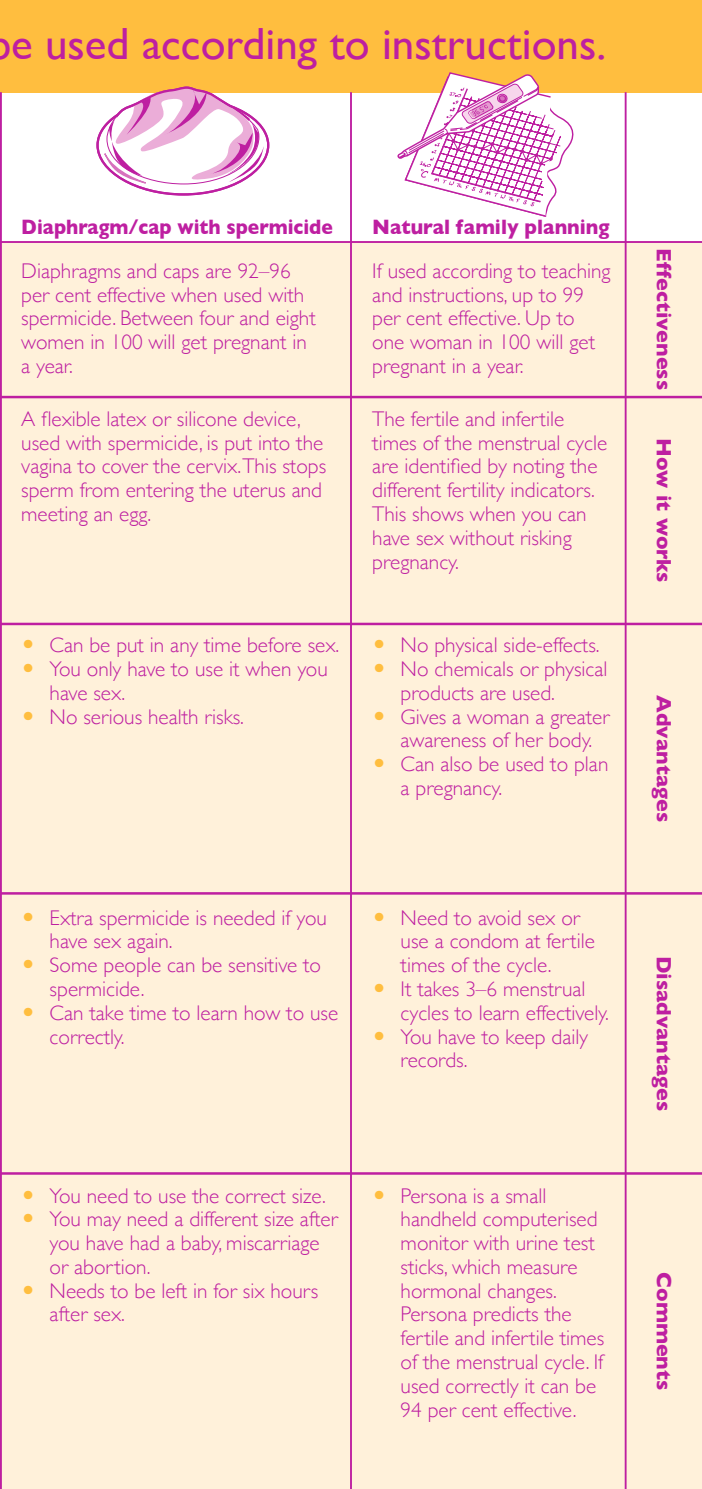
<style>
.page{position:relative;width:702px;height:1489px;background:#fff}
.page>*{position:absolute;margin:0;border:0;box-sizing:border-box;transform-origin:0 0}
.t1{font:45px "Gill Sans";color:#be1fa1}
.Main_Body_bullet_poi{font:300 21.25px/23.8px "Gill Sans";color:#be1fa1}
.t2{font:700 21.25px "Gill Sans";color:#be1fa1}
.t3{font:700 21.25px "Gill Sans";color:#be1fa1;scale:.9 1}
.t4{font:700 21.25px "Gill Sans";color:#be1fa1;scale:.93 1}
.s1{font-family:"European Pi Three";font-weight:400;color:#ffbe3f}
</style>
<div class="page">
<div style="left:0;top:241px;width:702px;height:1247px;background:#fff1da"></div>
<hr style="left:0;top:396px;width:702px;height:2px;background:#be1fa1">
<hr style="left:0;top:241px;width:702px;height:2px;background:#be1fa1">
<hr style="left:0;top:892px;width:702px;height:2px;background:#be1fa1">
<div style="left:0;top:0;width:702px;height:92px;background:#ffbe3f"></div>
<hr style="left:0;top:622px;width:702px;height:3px;background:#be1fa1">
<hr style="left:0;top:1172px;width:702px;height:2px;background:#be1fa1">
<hr style="left:350px;top:92px;width:2px;height:1396px;background:#be1fa1">
<hr style="left:0;top:92px;width:2px;height:1396px;background:#be1fa1">
<hr style="left:624px;top:92px;width:2px;height:1396px;background:#be1fa1">
<svg style="left:96px;top:86px;width:174px;height:109px"></svg>
<svg style="left:397px;top:72px;width:180px;height:145px"></svg>
<h1 class="t1" style="left:-11px;top:18px;width:619px">be used according to instructions.</h1>
<p class="t3" style="left:21px;top:210px;width:347px">Diaphragm/cap with spermicide</p>
<p class="t4" style="left:372px;top:210px;width:257px">Natural family planning</p>
<p class="Main_Body_bullet_poi" style="left:21px;top:258px;width:296px">Diaphragms and caps are 92–96 per cent effective when used with spermicide. Between four and eight women in 100 will get pregnant in a year.</p>
<p class="Main_Body_bullet_poi" style="left:372px;top:258px;width:240px">If used according to teaching and instructions, up to 99 per cent effective. Up to one woman in 100 will get pregnant in a year.</p>
<p class="Main_Body_bullet_poi" style="left:21px;top:406px;width:306px">A flexible latex or silicone device, used with spermicide, is put into the vagina to cover the cervix.This stops sperm from entering the uterus and meeting an egg.</p>
<p class="Main_Body_bullet_poi" style="left:372px;top:406px;width:236px">The fertile and infertile times of the menstrual cycle are identified by noting the different fertility indicators.</p>
<p class="Main_Body_bullet_poi" style="left:372px;top:501px;width:216px">This shows when you can have sex without risking pregnancy.</p>
<p class="Main_Body_bullet_poi" style="left:21px;top:632px;width:319px"><span class="s1">O</span> Can be put in any time before sex.</p>
<p class="Main_Body_bullet_poi" style="left:50px;top:656px;width:280px;text-indent:-28px"><span class="s1">O</span> You only have to use it when you have sex.</p>
<p class="Main_Body_bullet_poi" style="left:21px;top:704px;width:224px"><span class="s1">O</span> No serious health risks.</p>
<p class="Main_Body_bullet_poi" style="left:372px;top:632px;width:229px"><span class="s1">O</span> No physical side-effects.</p>
<p class="Main_Body_bullet_poi" style="left:400px;top:656px;width:208px;text-indent:-28px"><span class="s1">O</span> No chemicals or physical products are used.</p>
<p class="Main_Body_bullet_poi" style="left:372px;top:704px;width:239px;text-align:center"><span class="s1">O</span> Gives a woman a greater awareness of her body.</p>
<p class="Main_Body_bullet_poi" style="left:400px;top:751px;width:209px;text-indent:-28px"><span class="s1">O</span> Can also be used to plan a pregnancy.</p>
<p class="Main_Body_bullet_poi" style="left:50px;top:904px;width:279px;text-indent:-28px"><span class="s1">O</span> Extra spermicide is needed if you have sex again.</p>
<p class="Main_Body_bullet_poi" style="left:50px;top:952px;width:273px;text-indent:-28px"><span class="s1">O</span> Some people can be sensitive to spermicide.</p>
<p class="Main_Body_bullet_poi" style="left:50px;top:999px;width:290px;text-indent:-28px"><span class="s1">O</span> Can take time to learn how to use correctly.</p>
<p class="Main_Body_bullet_poi" style="left:400px;top:904px;width:196px;text-indent:-28px"><span class="s1">O</span> Need to avoid sex or use a condom at fertile times of the cycle.</p>
<p class="Main_Body_bullet_poi" style="left:400px;top:976px;width:210px;text-indent:-28px"><span class="s1">O</span> It takes 3–6 menstrual cycles to learn effectively.</p>
<p class="Main_Body_bullet_poi" style="left:400px;top:1023px;width:189px;text-indent:-28px"><span class="s1">O</span> You have to keep daily records.</p>
<p class="Main_Body_bullet_poi" style="left:21px;top:1182px;width:306px"><span class="s1">O</span> You need to use the correct size.</p>
<p class="Main_Body_bullet_poi" style="left:50px;top:1206px;width:290px;text-indent:-28px"><span class="s1">O</span> You may need a different size after you have had a baby, miscarriage or abortion.</p>
<p class="Main_Body_bullet_poi" style="left:50px;top:1277px;width:270px;text-indent:-28px"><span class="s1">O</span> Needs to be left in for six hours after sex.</p>
<p class="Main_Body_bullet_poi" style="left:400px;top:1182px;width:205px;text-indent:-28px"><span class="s1">O</span> Persona is a small handheld computerised monitor with urine test sticks, which measure hormonal changes.<br>Persona predicts the fertile and infertile times of the menstrual cycle. If used correctly it can be<br>94 per cent effective.</p>
<p class="t2" style="left:680px;top:248px;width:143px;rotate:90deg">Effectiveness</p>
<p class="t2" style="left:680px;top:438px;width:146px;rotate:90deg">How it works</p>
<p class="t2" style="left:680px;top:695px;width:128px;rotate:90deg">Advantages</p>
<p class="t2" style="left:680px;top:955px;width:157px;rotate:90deg">Disadvantages</p>
<p class="t2" style="left:680px;top:1272px;width:119px;rotate:90deg">Comments</p>
</div>
